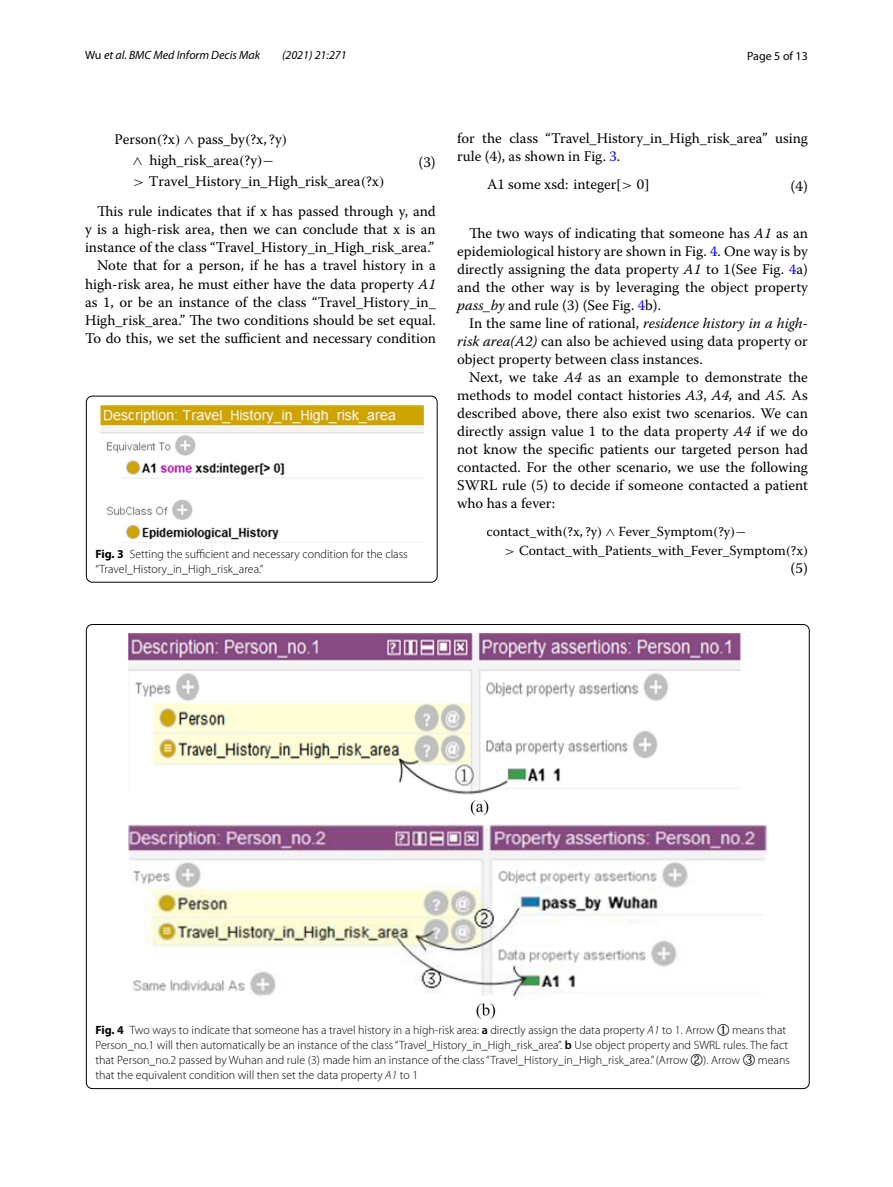
<style>
.page{position:relative;width:893px;height:1187px;background:#fff}
.page>*{position:absolute;margin:0;border:0;box-sizing:border-box;transform-origin:0 0}
.t1{font:15px "Warnock Pro";color:#000}
.t2{font:14.7px/18px "Warnock Pro";color:#000;text-align:justify}
.t3{font:14.7px/20.9px "Warnock Pro Regular 5";color:#000}
.t4{font:14.7px "Warnock Pro Regular 6";color:#000}
.t5{font:13.95px "Warnock Pro Regular 4";color:#000}
.t6{font:300 12px/15px "Myriad Pro";color:#000}
.t7{font:italic 12px "Myriad Pro";color:#000}
.t8{font:12px "Myriad Pro";color:#000}
.s1{font-style:normal}
.s2{font-family:"MTMI4"}
.s3{font-family:"MTSYN4"}
.s4{color:#00f}
.s5{font-style:italic}
.s6{font-family:"MTSYN5"}
.s7{font-family:"MTMI5"}
.s8{font-family:"MTMI3"}
.s9{font-family:"MTSYN3"}
.s10{font-weight:700}
.s11{font-weight:600}
.s12{font-family:"Code 2000";font-weight:400}
</style>
<div class="page">
<img style="left:100px;top:405px;width:323px;height:135px">
<div style="left:86px;top:396px;width:351px;height:186px;border:1px solid #000;border-radius:6px"></div>
<img style="left:129px;top:633px;width:638px;height:385px">
<p class="t7" style="left:85px;top:48px;width:177px"><span class="s1">Wu</span> et al. BMC Med Inform Decis Mak</p>
<p class="t7" style="left:282px;top:48px;width:66px">(2021) 21:271</p>
<p class="t8" style="left:747px;top:48px;width:62px">Page 5 of 13</p>
<p class="t3" style="left:132px;top:130px;width:254px;text-indent:-18px">Person<span class="s2">(</span>?x<span class="s2">)</span> <span class="s3">∧</span> pass_by<span class="s2">(</span>?x, ?y<span class="s2">)<br></span><span class="s3">∧</span> high_risk_area<span class="s2">(</span>?y<span class="s2">)</span><span class="s3">−<br></span><span class="s2">&gt;</span> Travel_History_in_High_risk_area<span class="s2">(</span>?x<span class="s2">)</span></p>
<p class="t2" style="left:457px;top:128px;width:352px">for the class “Travel_History_in_High_risk_area” using rule (4), as shown in Fig. <span class="s4">3</span>.</p>
<p class="t2" style="left:457px;top:223px;width:352px;text-indent:12px">The two ways of indicating that someone has <span class="s5">A1</span> as an epidemiological history are shown in Fig. <span class="s4">4</span>. One way is by directly assigning the data property <span class="s5">A1</span> to 1(See Fig. <span class="s4">4</span>a) and the other way is by leveraging the object property <span class="s5">pass_by</span> and rule (3) (See Fig. <span class="s4">4</span>b).</p>
<p class="t2" style="left:457px;top:313px;width:352px;text-indent:12px">In the same line of rational, <span class="s5">residence history in a high&shy;risk area(A2)</span> can also be achieved using data property or object property between class instances.</p>
<p class="t2" style="left:457px;top:367px;width:352px;text-indent:12px">Next, we take <span class="s5">A4</span> as an example to demonstrate the methods to model contact histories <span class="s5">A3</span>, <span class="s5">A4,</span> and <span class="s5">A5.</span> As described above, there also exist two scenarios. We can directly assign value 1 to the data property <span class="s5">A4</span> if we do not know the specific patients our targeted person had contacted. For the other scenario, we use the following SWRL rule (5) to decide if someone contacted a patient who has a fever:</p>
<p class="t1" style="left:419px;top:153px;width:19px">(3)</p>
<p class="t4" style="left:487px;top:178px;width:164px">A1 some xsd: integer<span class="s6">[</span><span class="s7">&gt;</span> 0<span class="s6">]</span></p>
<p class="t1" style="left:791px;top:177px;width:19px">(4)</p>
<p class="t2" style="left:85px;top:202px;width:352px;text-align:right">This rule indicates that if x has passed through y, and<br>y is a high-risk area, then we can conclude that x is an instance of the class “Travel_History_in_High_risk_area.” Note that for a person, if he has a travel history in a high-risk area, he must either have the data property <span class="s5">A1 </span>as 1, or be an instance of the class “Travel_History_in_ High_risk_area.” The two conditions should be set equal.<br>To do this, we set the sufficient and necessary condition</p>
<p class="t5" style="left:487px;top:525px;width:261px">contact_with<span class="s8">(</span>?x, ?y<span class="s8">)</span> <span class="s9">∧</span> Fever_Symptom<span class="s8">(</span>?y<span class="s8">)</span><span class="s9">−</span></p>
<p class="t6" style="left:95px;top:546px;width:314px"><span class="s10">Fig. 3</span> Setting the sufficient and necessary condition for the class</p>
<p class="t5" style="left:504px;top:545px;width:306px"><span class="s8">&gt;</span> Contact_with_Patients_with_Fever_Symptom<span class="s8">(</span>?x<span class="s8">)</span></p>
<p class="t6" style="left:95px;top:561px;width:170px">“Travel_History_in_High_risk_area.”</p>
<p class="t1" style="left:791px;top:559px;width:19px">(5)</p>
<p class="t6" style="left:95px;top:1022px;width:696px"><span class="s10">Fig. 4</span> Two ways to indicate that someone has a travel history in a high-risk area: <span class="s11">a</span> directly assign the data property <span class="s5">A1</span> to 1. Arrow <span class="s12">①</span> means that Person_no.1 will then automatically be an instance of the class “Travel_History_in_High_risk_area”. <span class="s11">b</span> Use object property and SWRL rules. The fact that Person_no.2 passed by Wuhan and rule (3) made him an instance of the class “Travel_History_in_High_risk_area.” (Arrow <span class="s12">②</span>). Arrow <span class="s12">③</span> means that the equivalent condition will then set the data property <span class="s5">A1</span> to 1</p>
</div>
